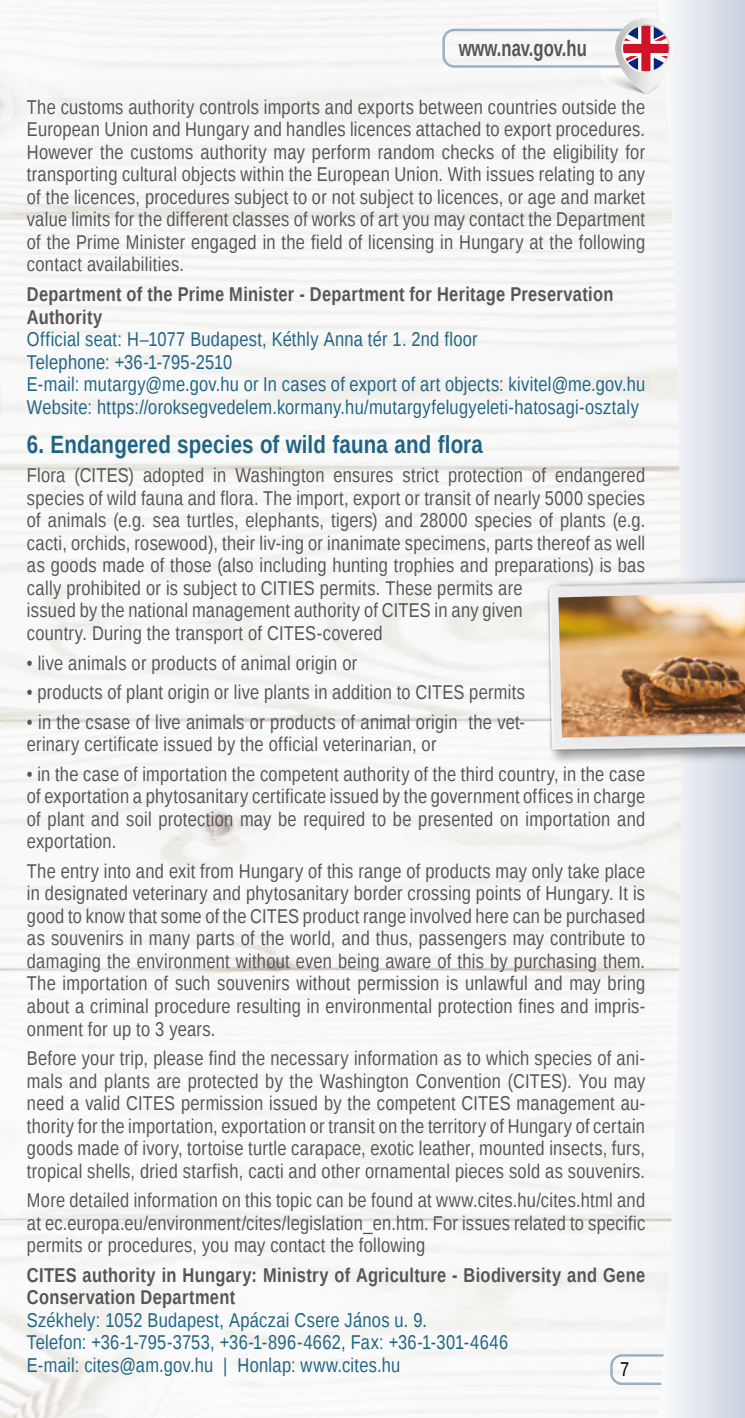
<style>
.page{position:relative;width:745px;height:1418px;background:#fff}
.page>*{position:absolute;margin:0;border:0;box-sizing:border-box;transform-origin:0 0}
.t1{font:700 25px "Liberation Sans Narrow";letter-spacing:.01em;color:#1e6485}
.t2{font:700 22.5px "Liberation Sans Narrow";color:#565456;scale:.9 1}
.t3{font:20px/22.5px "Liberation Sans Narrow";letter-spacing:.015em;color:#575557;text-align:justify}
.t4{font:20px/22.5px "Liberation Sans Narrow";letter-spacing:.015em;color:#1e6485}
.t5{font:700 20px/22.5px "Liberation Sans Narrow";letter-spacing:.015em;color:#575557}
.t6{font:20px "Liberation Sans Narrow";color:#000}
</style>
<div class="page">
<div style="left:609px;top:1354px;width:135px;height:30px;border:2px solid #9bb1c3;border-radius:11px"></div>
<svg style="left:652px;top:0;width:92px;height:1417px"></svg>
<img style="left:616px;top:19px;width:58px;height:5px">
<svg style="left:442px;top:24px;width:302px;height:70px"></svg>
<hr style="left:0;top:216px;width:3px;height:229px;background:#f8f8f8">
<div style="left:543px;top:574px;width:201px;height:192px;background:#000;opacity:.39"></div>
<img style="left:541px;top:571px;width:203px;height:186px">
<img style="left:558px;top:592px;width:186px;height:145px">
<p class="t2" style="left:458px;top:33px;width:144px">www.nav.gov.hu</p>
<p class="t3" style="left:27px;top:96px;width:619px">The customs authority controls imports and exports between countries outside the European Union and Hungary and handles licences attached to export procedures.<br>However the customs authority may perform random checks of the eligibility for transporting cultural objects within the European Union. With issues relating to any of the licences, procedures subject to or not subject to licences, or age and market value limits for the different classes of works of art you may contact the Department of the Prime Minister engaged in the field of licensing in Hungary at the following contact availabilities.</p>
<p class="t5" style="left:27px;top:282px;width:587px">Department of the Prime Minister - Department for Heritage Preservation<br>Authority</p>
<p class="t4" style="left:27px;top:329px;width:619px">Official seat: H–1077 Budapest, Kéthly Anna tér 1. 2nd floor<br>Telephone: +36-1-795-2510<br>E-mail: mutargy@me.gov.hu or In cases of export of art objects: kivitel@me.gov.hu Website: https://oroksegvedelem.kormany.hu/mutargyfelugyeleti-hatosagi-osztaly</p>
<p class="t1" style="left:27px;top:427px;width:457px">6. Endangered species of wild fauna and flora</p>
<p class="t3" style="left:27px;top:465px;width:619px;text-align:left">Flora (CITES) adopted in Washington ensures strict protection of endangered species of wild fauna and flora. The import, export or transit of nearly 5000 species of animals (e.g. sea turtles, elephants, tigers) and 28000 species of plants (e.g. cacti, orchids, rosewood), their liv-ing or inanimate specimens, parts thereof as well as goods made of those (also including hunting trophies and preparations) is bas cally prohibited or is subject to CITIES permits. These permits are<br>issued by the national management authority of CITES in any given<br>country. During the transport of CITES-covered</p>
<p class="t3" style="left:27px;top:652px;width:331px">• live animals or products of animal origin or</p>
<p class="t3" style="left:27px;top:681px;width:499px">• products of plant origin or live plants in addition to CITES permits</p>
<p class="t3" style="left:27px;top:711px;width:499px">• in the csase of live animals or products of animal origin the vet&shy;erinary certificate issued by the official veterinarian, or</p>
<p class="t3" style="left:27px;top:763px;width:619px">• in the case of importation the competent authority of the third country, in the case of exportation a phytosanitary certificate issued by the government offices in charge of plant and soil protection may be required to be presented on importation and exportation.</p>
<p class="t3" style="left:27px;top:860px;width:619px">The entry into and exit from Hungary of this range of products may only take place in designated veterinary and phytosanitary border crossing points of Hungary. It is good to know that some of the CITES product range involved here can be purchased as souvenirs in many parts of the world, and thus, passengers may contribute to damaging the environment without even being aware of this by purchasing them.<br>The importation of such souvenirs without permission is unlawful and may bring about a criminal procedure resulting in environmental protection fines and impris&shy;onment for up to 3 years.</p>
<p class="t3" style="left:27px;top:1047px;width:619px">Before your trip, please find the necessary information as to which species of ani&shy;mals and plants are protected by the Washington Convention (CITES). You may need a valid CITES permission issued by the competent CITES management au&shy;thority for the importation, exportation or transit on the territory of Hungary of certain goods made of ivory, tortoise turtle carapace, exotic leather, mounted insects, furs, tropical shells, dried starfish, cacti and other ornamental pieces sold as souvenirs.</p>
<p class="t3" style="left:27px;top:1189px;width:619px">More detailed information on this topic can be found at www.cites.hu/cites.html and at ec.europa.eu/environment/cites/legislation_en.htm. For issues related to specific permits or procedures, you may contact the following</p>
<p class="t5" style="left:27px;top:1263px;width:619px">CITES authority in Hungary: Ministry of Agriculture - Biodiversity and Gene<br>Conservation Department</p>
<p class="t4" style="left:27px;top:1309px;width:482px">Székhely: 1052 Budapest, Apáczai Csere János u. 9.<br>Telefon: +36-1-795-3753, +36-1-896-4662, Fax: +36-1-301-4646<br>E-mail: cites@am.gov.hu | Honlap: www.cites.hu</p>
<p class="t6" style="left:619px;top:1357px;width:11px">7</p>
</div>
